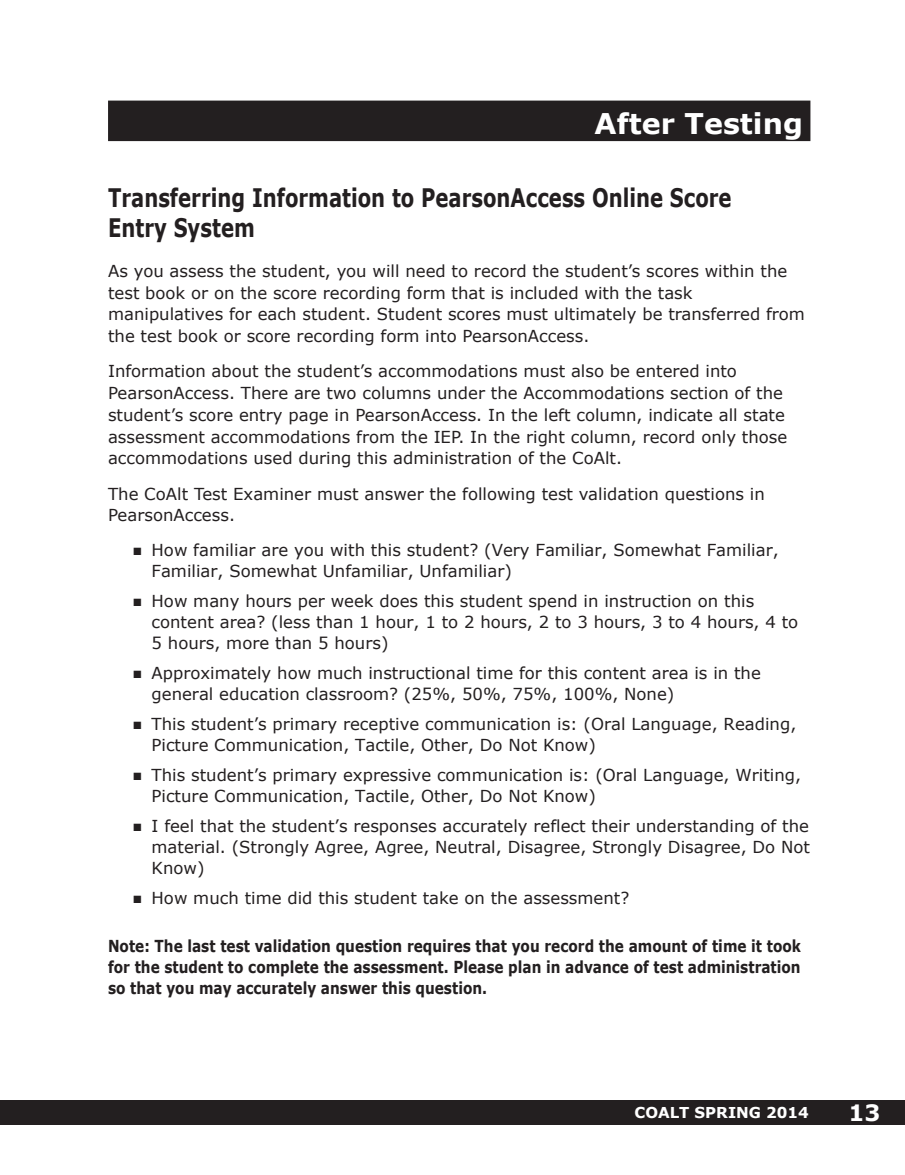
<style>
.page{position:relative;width:905px;height:1175px;background:#fff}
.page>*{position:absolute;margin:0;border:0;box-sizing:border-box;transform-origin:0 0}
.t1{font:700 28.5px "Verdana";color:#fff}
.t2{font:700 25.5px/30px "Verdana";color:#231f20;scale:.77 1}
.t3{font:700 22.5px "Verdana";color:#fff}
.t4{font:16.5px/21.8px "Verdana";color:#231f20}
.t5{font:700 16.5px/21px "Verdana";color:#231f20;text-align:justify;scale:.83 1}
.t6{font:700 15px "Verdana";color:#fff}
</style>
<div class="page">
<svg style="left:0;top:1100px;width:1px;height:24px"></svg>
<div style="left:1px;top:1100px;width:903px;height:24px;background:#231f20"></div>
<div style="left:108px;top:101px;width:702px;height:40px;background:#231f20"></div>
<p class="t1" style="left:594px;top:105px;width:210px">After Testing</p>
<p class="t2" style="left:108px;top:183px;width:811px">Transferring Information to PearsonAccess Online Score<br>Entry System</p>
<p class="t4" style="left:108px;top:260px;width:698px">As you assess the student, you will need to record the student’s scores within the test book or on the score recording form that is included with the task manipulatives for each student. Student scores must ultimately be transferred from the test book or score recording form into PearsonAccess.</p>
<p class="t4" style="left:108px;top:361px;width:680px">Information about the student’s accommodations must also be entered into PearsonAccess. There are two columns under the Accommodations section of the student’s score entry page in PearsonAccess. In the left column, indicate all state assessment accommodations from the IEP. In the right column, record only those accommodations used during this administration of the CoAlt.</p>
<p class="t4" style="left:108px;top:483px;width:658px">The CoAlt Test Examiner must answer the following test validation questions in<br>PearsonAccess.</p>
<p class="t4" style="left:152px;top:540px;width:628px;line-height:21px;text-indent:-18px">■ How familiar are you with this student? (Very Familiar, Somewhat Familiar,<br>Familiar, Somewhat Unfamiliar, Unfamiliar)</p>
<p class="t4" style="left:152px;top:591px;width:648px;line-height:21px;text-indent:-18px">■ How many hours per week does this student spend in instruction on this content area? (less than 1 hour, 1 to 2 hours, 2 to 3 hours, 3 to 4 hours, 4 to<br>5 hours, more than 5 hours)</p>
<p class="t4" style="left:152px;top:663px;width:610px;line-height:21px;text-indent:-18px">■ Approximately how much instructional time for this content area is in the general education classroom? (25%, 50%, 75%, 100%, None)</p>
<p class="t4" style="left:152px;top:714px;width:646px;line-height:21px;text-indent:-18px">■ This student’s primary receptive communication is: (Oral Language, Reading,<br>Picture Communication, Tactile, Other, Do Not Know)</p>
<p class="t4" style="left:152px;top:765px;width:651px;line-height:21px;text-indent:-18px">■ This student’s primary expressive communication is: (Oral Language, Writing,<br>Picture Communication, Tactile, Other, Do Not Know)</p>
<p class="t4" style="left:152px;top:816px;width:660px;line-height:21px;text-align:justify;text-indent:-18px">■ I feel that the student’s responses accurately reflect their understanding of the material. (Strongly Agree, Agree, Neutral, Disagree, Strongly Disagree, Do Not Know)</p>
<p class="t4" style="left:133px;top:887px;width:497px">■ How much time did this student take on the assessment?</p>
<p class="t5" style="left:108px;top:935px;width:836px">Note: The last test validation question requires that you record the amount of time it took for the student to complete the assessment. Please plan in advance of test administration so that you may accurately answer this question.</p>
<p class="t6" style="left:634px;top:1102px;width:176px">COALT SPRING 2014</p>
<h3 class="t3" style="left:848px;top:1098px;width:33px">13</h3>
</div>
